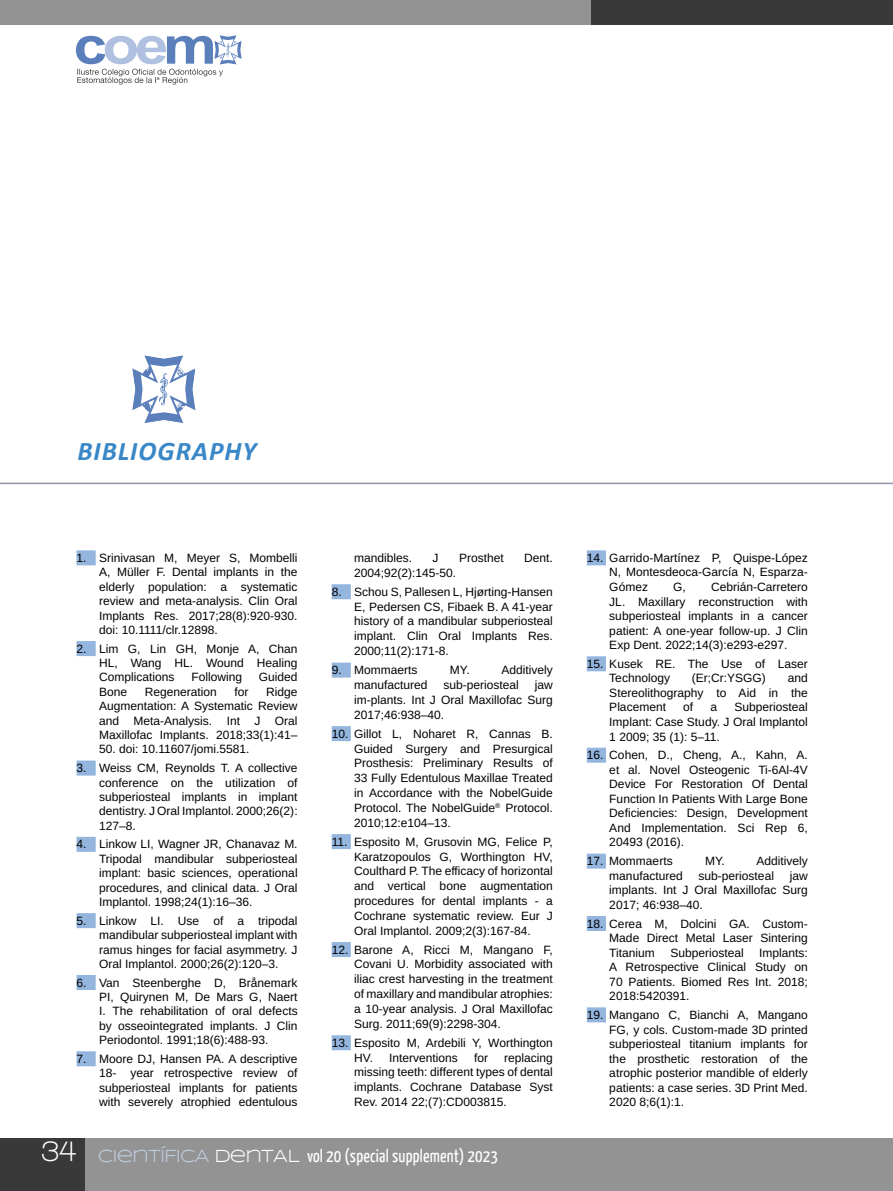
<style>
.page{position:relative;width:893px;height:1191px;background:#fff}
.page>*{position:absolute;margin:0;border:0;box-sizing:border-box;transform-origin:0 0}
.t1{font:italic 700 27px "Calibri";letter-spacing:.035em;color:#3987c7}
.t2{font:18px "Yanone Kaffeesatz";letter-spacing:.01em;color:#fff}
.t3{font:12px/14.5px "Arimo";color:#000;text-align:justify}
.s1{font-family:"Walkway";font-weight:700;font-size:30px}
.s2{font-family:"Syncopate";color:#c0cee1}
.s3{font-family:"Syncopate"}
</style>
<div class="page">
<div style="left:0;top:1138px;width:893px;height:53px;background:#939393"></div>
<div style="left:0;top:1138px;width:85px;height:53px;background:#393939"></div>
<div style="left:0;top:0;width:893px;height:25px;background:#939393"></div>
<div style="left:591px;top:0;width:302px;height:25px;background:#393939"></div>
<svg style="left:76px;top:35px;width:166px;height:50px"></svg>
<div style="left:77px;top:550px;width:19px;height:15px;background:#93b5de"></div>
<div style="left:77px;top:641px;width:19px;height:15px;background:#93b5de"></div>
<div style="left:77px;top:760px;width:19px;height:15px;background:#93b5de"></div>
<div style="left:77px;top:837px;width:19px;height:15px;background:#93b5de"></div>
<div style="left:77px;top:913px;width:19px;height:15px;background:#93b5de"></div>
<div style="left:77px;top:975px;width:19px;height:15px;background:#93b5de"></div>
<div style="left:77px;top:1051px;width:19px;height:15px;background:#93b5de"></div>
<div style="left:332px;top:584px;width:19px;height:15px;background:#93b5de"></div>
<div style="left:332px;top:662px;width:19px;height:15px;background:#93b5de"></div>
<div style="left:332px;top:726px;width:19px;height:15px;background:#93b5de"></div>
<div style="left:332px;top:834px;width:19px;height:15px;background:#93b5de"></div>
<div style="left:332px;top:942px;width:19px;height:15px;background:#93b5de"></div>
<div style="left:332px;top:1035px;width:19px;height:15px;background:#93b5de"></div>
<div style="left:587px;top:550px;width:19px;height:15px;background:#93b5de"></div>
<div style="left:587px;top:656px;width:19px;height:15px;background:#93b5de"></div>
<div style="left:587px;top:747px;width:19px;height:15px;background:#93b5de"></div>
<div style="left:587px;top:853px;width:19px;height:15px;background:#93b5de"></div>
<div style="left:587px;top:916px;width:19px;height:15px;background:#93b5de"></div>
<div style="left:587px;top:1007px;width:19px;height:15px;background:#93b5de"></div>
<hr style="left:0;top:482px;width:893px;height:2px;background:#8e93af">
<svg style="left:132px;top:355px;width:64px;height:68px"></svg>
<h1 class="t1" style="left:77px;top:434px;width:181px">BIBLIOGRAPHY</h1>
<p class="t3" style="left:99px;top:551px;width:200px;text-indent:-23px">1. Srinivasan M, Meyer S, Mombelli A, Müller F. Dental implants in the elderly population: a systematic review and meta-analysis. Clin Oral Implants Res. 2017;28(8):920-930. doi: 10.1111/clr.12898.</p>
<p class="t3" style="left:99px;top:641px;width:200px;text-indent:-23px">2. Lim G, Lin GH, Monje A, Chan HL, Wang HL. Wound Healing Complications</p>
<p class="t3" style="left:191px;top:670px;width:52px">Following</p>
<p class="t3" style="left:259px;top:670px;width:40px">Guided</p>
<p class="t3" style="left:99px;top:684px;width:200px;text-indent:167px">Ridge Augmentation: A Systematic Review and Meta-Analysis. Int J Oral Maxillofac Implants. 2018;33(1):41–</p>
<p class="t3" style="left:99px;top:742px;width:152px">50. doi: 10.11607/jomi.5581.</p>
<p class="t3" style="left:99px;top:761px;width:200px;text-indent:-23px">3. Weiss CM, Reynolds T. A collective conference on the utilization of subperiosteal implants in implant dentistry. J Oral Implantol. 2000;26(2):<br>127–8.</p>
<p class="t3" style="left:99px;top:837px;width:200px;text-indent:-23px">4. Linkow LI, Wagner JR, Chanavaz M.<br>Tripodal mandibular subperiosteal implant: basic sciences, operational procedures, and clinical data. J Oral Implantol. 1998;24(1):16–36.</p>
<p class="t3" style="left:99px;top:913px;width:200px;text-indent:-23px">5. Linkow LI. Use of a tripodal mandibular subperiosteal implant with ramus hinges for facial asymmetry. J Oral Implantol. 2000;26(2):120–3.</p>
<p class="t3" style="left:99px;top:975px;width:200px;text-indent:-23px">6. Van Steenberghe D, Brånemark PI, Quirynen M, De Mars G, Naert I. The rehabilitation of oral defects by osseointegrated implants. J Clin Periodontol. 1991;18(6):488-93.</p>
<p class="t3" style="left:99px;top:1051px;width:200px;text-indent:-23px">7. Moore DJ, Hansen PA. A descriptive 18- year retrospective review of subperiosteal implants for patients with severely atrophied edentulous</p>
<p class="t3" style="left:99px;top:684px;width:30px">Bone</p>
<p class="t3" style="left:145px;top:684px;width:74px">Regeneration</p>
<p class="t3" style="left:235px;top:684px;width:16px">for</p>
<p class="t3" style="left:354px;top:551px;width:60px">mandibles.</p>
<p class="t3" style="left:433px;top:551px;width:7px">J</p>
<p class="t3" style="left:459px;top:551px;width:46px">Prosthet</p>
<p class="t3" style="left:524px;top:551px;width:30px">Dent.</p>
<p class="t3" style="left:354px;top:565px;width:104px">2004;92(2):145-50.</p>
<p class="t3" style="left:354px;top:584px;width:200px;text-indent:-22px">8. Schou S, Pallesen L, Hjørting-Hansen E, Pedersen CS, Fibaek B. A 41-year history of a mandibular subperiosteal implant. Clin Oral Implants Res.<br>2000;11(2):171-8.</p>
<p class="t3" style="left:332px;top:663px;width:87px">9. Mommaerts</p>
<p class="t3" style="left:450px;top:663px;width:21px">MY.</p>
<p class="t3" style="left:501px;top:663px;width:53px">Additively</p>
<p class="t3" style="left:354px;top:678px;width:75px">manufactured</p>
<p class="t3" style="left:443px;top:678px;width:77px">sub-periosteal</p>
<p class="t3" style="left:354px;top:677px;width:200px;text-indent:181px">jaw im-plants. Int J Oral Maxillofac Surg 2017;46:938–40.</p>
<p class="t3" style="left:354px;top:726px;width:200px;text-indent:-22px">10. Gillot L, Noharet R, Cannas B.<br>Guided Surgery and Presurgical Prosthesis: Preliminary Results of 33 Fully Edentulous Maxillae Treated in Accordance with the NobelGuide Protocol. The NobelGuide<sup>®</sup> Protocol.<br>2010;12:e104–13.</p>
<p class="t3" style="left:354px;top:834px;width:200px;text-indent:-22px">11. Esposito M, Grusovin MG, Felice P, Karatzopoulos G, Worthington HV, Coulthard P. The efficacy of horizontal and vertical bone augmentation procedures for dental implants - a Cochrane systematic review. Eur J Oral Implantol. 2009;2(3):167-84.</p>
<p class="t3" style="left:354px;top:942px;width:200px;text-indent:-22px">12. Barone A, Ricci M, Mangano F, Covani U. Morbidity associated with iliac crest harvesting in the treatment of maxillary and mandibular atrophies: a 10-year analysis. J Oral Maxillofac Surg. 2011;69(9):2298-304.</p>
<p class="t3" style="left:354px;top:1035px;width:200px;text-indent:-22px">13. Esposito M, Ardebili Y, Worthington<br>HV. Interventions</p>
<p class="t3" style="left:354px;top:1050px;width:200px;text-indent:150px">replacing missing teeth: different types of dental implants. Cochrane Database Syst Rev. 2014 22;(7):CD003815.</p>
<p class="t3" style="left:474px;top:1050px;width:16px">for</p>
<h2 class="t2" style="left:41px;top:1144px;width:458px"><span class="s1">34</span> <span class="s2">CIENTÍFICA</span> <span class="s3">DENTAL</span> vol 20 (special supplement) 2023</h2>
<p class="t3" style="left:609px;top:551px;width:200px;text-indent:-22px">14. Garrido-Martínez P, Quispe-López N, Montesdeoca-García N, Esparza-Gómez</p>
<p class="t3" style="left:609px;top:580px;width:200px;text-indent:102px">Cebrián-Carretero JL. Maxillary reconstruction with subperiosteal implants in a cancer patient: A one-year follow-up. J Clin Exp Dent. 2022;14(3):e293-e297.</p>
<p class="t3" style="left:609px;top:656px;width:200px;text-indent:-22px">15. Kusek RE. The Use of Laser<br>Technology</p>
<p class="t3" style="left:673px;top:580px;width:14px">G,</p>
<p class="t3" style="left:609px;top:671px;width:200px;text-indent:179px">and Stereolithography to Aid in the Placement</p>
<p class="t3" style="left:692px;top:671px;width:76px">(Er;Cr:YSGG)</p>
<p class="t3" style="left:609px;top:700px;width:200px;text-indent:125px">Subperiosteal Implant: Case Study. J Oral Implantol 1 2009; 35 (1): 5–11.</p>
<p class="t3" style="left:609px;top:748px;width:200px;text-indent:-22px">16. Cohen, D., Cheng, A., Kahn, A. et al. Novel Osteogenic Ti-6Al-4V Device For Restoration Of Dental Function In Patients With Large Bone Deficiencies: Design, Development And Implementation. Sci Rep 6, 20493 (2016).</p>
<p class="t3" style="left:587px;top:854px;width:87px">17. Mommaerts</p>
<p class="t3" style="left:705px;top:854px;width:21px">MY.</p>
<p class="t3" style="left:757px;top:854px;width:53px">Additively</p>
<p class="t3" style="left:609px;top:868px;width:75px">manufactured</p>
<p class="t3" style="left:699px;top:868px;width:77px">sub-periosteal</p>
<p class="t3" style="left:683px;top:700px;width:12px">of</p>
<p class="t3" style="left:711px;top:700px;width:8px">a</p>
<p class="t3" style="left:609px;top:868px;width:200px;text-indent:181px">jaw implants. Int J Oral Maxillofac Surg 2017; 46:938–40.</p>
<p class="t3" style="left:609px;top:916px;width:200px;text-indent:-22px">18. Cerea M, Dolcini GA. Custom-Made Direct Metal Laser Sintering Titanium</p>
<p class="t3" style="left:609px;top:945px;width:200px;text-indent:150px">Implants:<br>A Retrospective Clinical Study on 70 Patients. Biomed Res Int. 2018; 2018:5420391.</p>
<p class="t3" style="left:609px;top:1007px;width:200px;text-indent:-22px">19. Mangano C, Bianchi A, Mangano FG, y cols. Custom-made 3D printed subperiosteal titanium implants for the prosthetic restoration of the atrophic posterior mandible of elderly patients: a case series. 3D Print Med.<br>2020 8;6(1):1.</p>
<p class="t3" style="left:670px;top:945px;width:75px">Subperiosteal</p>
</div>
